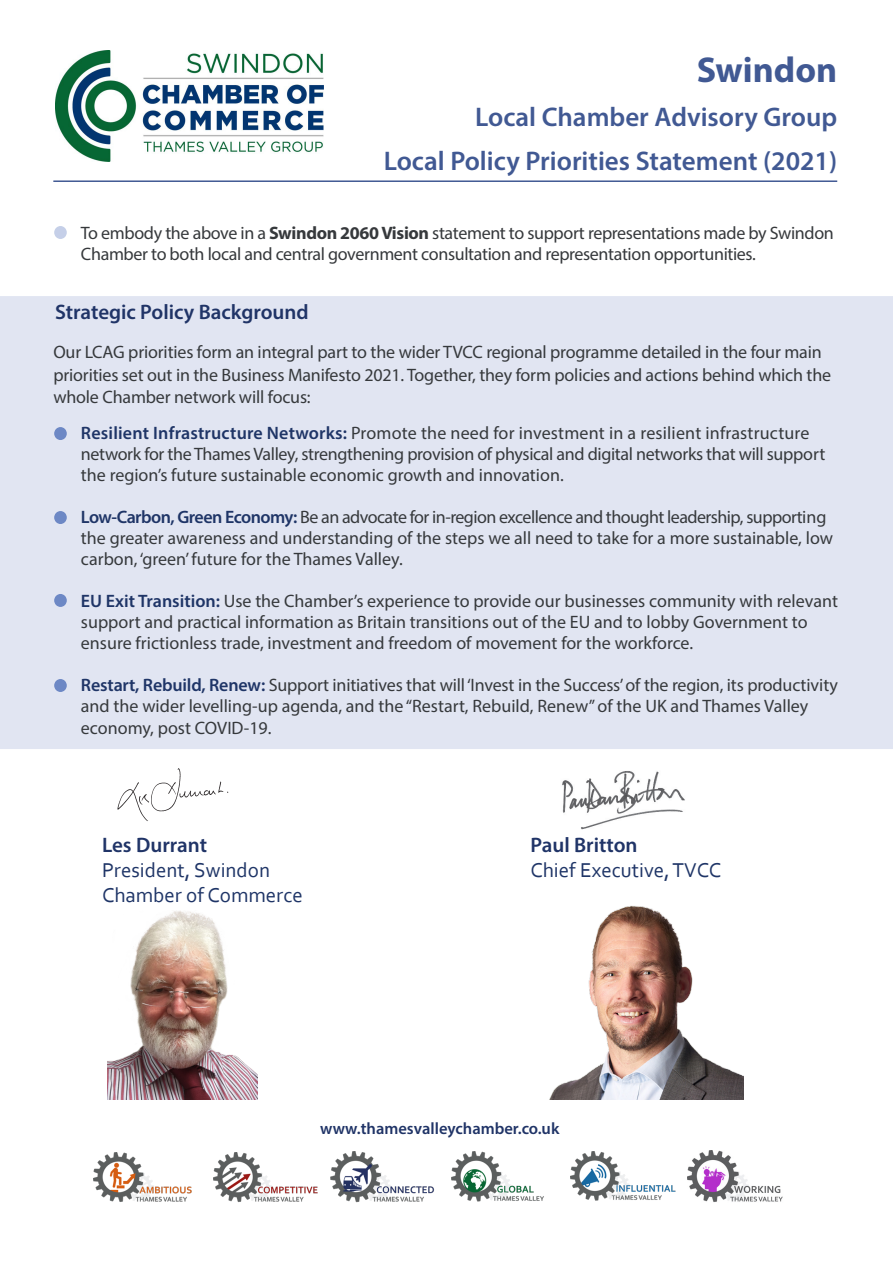
<style>
.page{position:relative;width:893px;height:1263px;background:#fff}
.page>*{position:absolute;margin:0;border:0;box-sizing:border-box;transform-origin:0 0}
.t1{font:700 36px "Myriad Pro";color:#415993}
.t2{font:600 27px "Myriad Pro";color:#415993}
.t3{font:21px "Corbel";color:#1f3567}
.t4{font:600 21px "Myriad Pro";color:#203467}
.t5{font:18px/21px "Myriad Pro";letter-spacing:-.01em;color:#36393c}
.t6{font:600 16.5px "Myriad Pro";color:#203467}
.s1{font-weight:700}
.s2{font-weight:600;color:#1f3567}
</style>
<div class="page">
<div style="left:0;top:296px;width:893px;height:453px;background:#e1e5f2"></div>
<hr style="left:53px;top:180px;width:784px;height:2px;background:#415993">
<div style="left:54px;top:427px;width:13px;height:13px;background:#6d88c5;border-radius:50%"></div>
<img style="left:549px;top:905px;width:195px;height:194px">
<img style="left:562px;top:771px;width:123px;height:59px">
<img style="left:571px;top:1151px;width:105px;height:50px">
<img style="left:214px;top:1152px;width:104px;height:50px">
<img style="left:688px;top:1151px;width:95px;height:51px">
<img style="left:330px;top:1151px;width:105px;height:51px">
<img style="left:451px;top:1151px;width:93px;height:51px">
<img style="left:93px;top:1152px;width:99px;height:50px">
<img style="left:55px;top:50px;width:268px;height:111px">
<div style="left:54px;top:511px;width:13px;height:13px;background:#6d88c5;border-radius:50%"></div>
<div style="left:54px;top:594px;width:13px;height:13px;background:#6d88c5;border-radius:50%"></div>
<div style="left:54px;top:679px;width:13px;height:13px;background:#6d88c5;border-radius:50%"></div>
<svg style="left:54px;top:226px;width:13px;height:13px"></svg>
<img style="left:108px;top:911px;width:150px;height:188px">
<img style="left:117px;top:768px;width:112px;height:53px">
<p class="t1" style="left:697px;top:47px;width:142px">Swindon</p>
<p class="t2" style="left:475px;top:100px;width:364px">Local Chamber Advisory Group</p>
<p class="t2" style="left:384px;top:143px;width:455px">Local Policy Priorities Statement (2021)</p>
<p class="t5" style="left:81px;top:222px;width:754px">To embody the above in a <span class="s1">Swindon 2060 Vision</span> statement to support representations made by Swindon<br>Chamber to both local and central government consultation and representation opportunities.</p>
<p class="t4" style="left:55px;top:299px;width:255px">Strategic Policy Background</p>
<p class="t5" style="left:53px;top:341px;width:779px;line-height:22.5px">Our LCAG priorities form an integral part to the wider TVCC regional programme detailed in the four main priorities set out in the Business Manifesto 2021. Together, they form policies and actions behind which the whole Chamber network will focus:</p>
<p class="t5" style="left:81px;top:423px;width:746px"><span class="s2">Resilient Infrastructure Networks:</span> Promote the need for investment in a resilient infrastructure network for the Thames Valley, strengthening provision of physical and digital networks that will support the region’s future sustainable economic growth and innovation.</p>
<p class="t5" style="left:81px;top:507px;width:753px"><span class="s2">Low-Carbon, Green Economy:</span> Be an advocate for in-region excellence and thought leadership, supporting the greater awareness and understanding of the steps we all need to take for a more sustainable, low carbon, ‘green’ future for the Thames Valley.</p>
<p class="t5" style="left:81px;top:591px;width:758px"><span class="s2">EU Exit Transition:</span> Use the Chamber’s experience to provide our businesses community with relevant support and practical information as Britain transitions out of the EU and to lobby Government to ensure frictionless trade, investment and freedom of movement for the workforce.</p>
<p class="t5" style="left:81px;top:674px;width:759px"><span class="s2">Restart, Rebuild, Renew:</span> Support initiatives that will ‘Invest in the Success’ of the region, its productivity and the wider levelling-up agenda, and the “Restart, Rebuild, Renew” of the UK and Thames Valley economy, post COVID-19.</p>
<p class="t4" style="left:102px;top:831px;width:107px">Les Durrant</p>
<p class="t3" style="left:102px;top:857px;width:170px">President, Swindon</p>
<p class="t3" style="left:102px;top:882px;width:202px">Chamber of Commerce</p>
<p class="t4" style="left:530px;top:831px;width:109px">Paul Britton</p>
<p class="t3" style="left:530px;top:857px;width:192px">Chief Executive, TVCC</p>
<p class="t6" style="left:320px;top:1117px;width:241px">www.thamesvalleychamber.co.uk</p>
</div>
